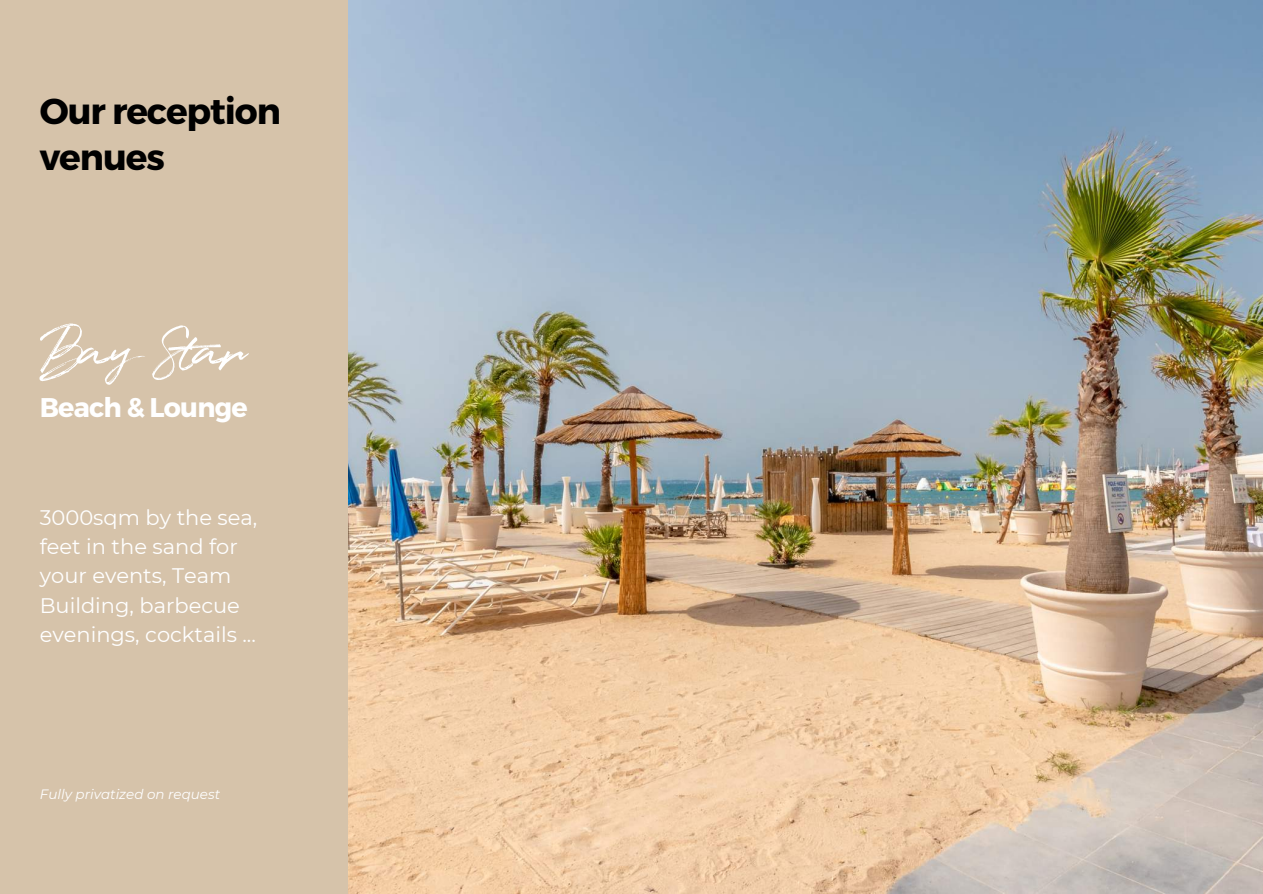
<style>
.page{position:relative;width:1263px;height:894px;background:#fff}
.page>*{position:absolute;margin:0;border:0;box-sizing:border-box;transform-origin:0 0}
.t1{font:60px "Quentin";letter-spacing:-.1em;color:#fff}
.t2{font:700 36px/46px "Montserrat";letter-spacing:-.03em;color:#000}
.t3{font:700 27px "Montserrat";letter-spacing:-.03em;color:#fff}
.t4{font:21px/29.2px "Montserrat";color:#fff}
.t5{font:italic 13.5px "Montserrat";color:#fff}
</style>
<div class="page">
<img style="left:348px;top:0;width:914px;height:893px">
<div style="left:0;top:0;width:348px;height:893px;background:#d6c3aa"></div>
<h2 class="t2" style="left:40px;top:86px;width:243px">Our reception venues</h2>
<h1 class="t1" style="left:40px;top:310px;width:209px">Bay Star</h1>
<p class="t3" style="left:40px;top:389px;width:209px">Beach &amp; Lounge</p>
<p class="t4" style="left:40px;top:502px;width:219px">3000sqm by the sea, feet in the sand for your events, Team<br>Building, barbecue evenings, cocktails ...</p>
<p class="t5" style="left:40px;top:785px;width:182px">Fully privatized on request</p>
</div>
